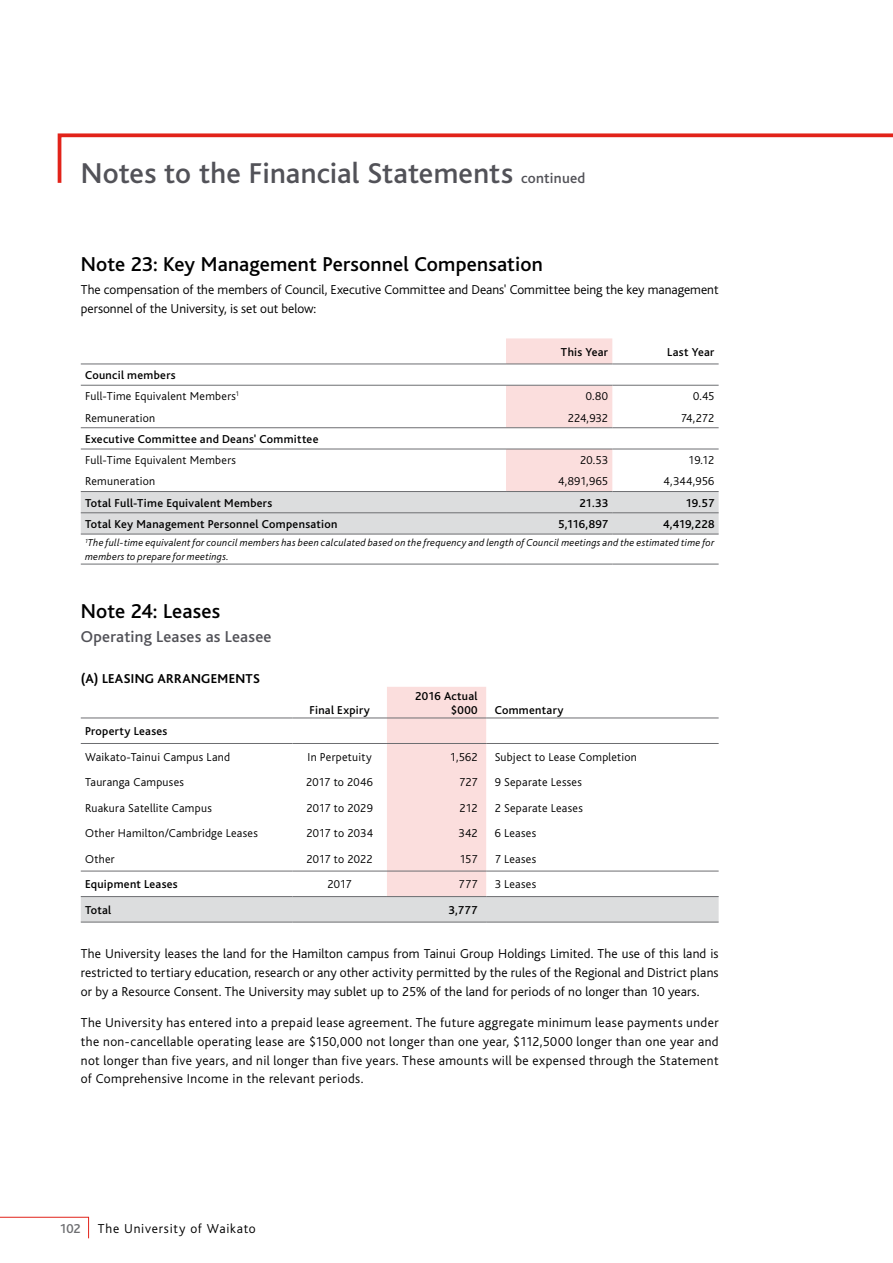
<style>
.page{position:relative;width:893px;height:1263px;background:#fff}
.page>*{position:absolute;margin:0;border:0;box-sizing:border-box;transform-origin:0 0}
.Heading_2{font:500 30px "Bliss CE";letter-spacing:.005em;color:#525258}
.Heading_4_span{font:500 21px "Bliss CE";letter-spacing:.01em;color:#000}
.Heading_5_span{font:500 16.5px "Bliss CE";letter-spacing:.015em;color:#525258}
.Body_Copy_span{font:300 13.5px/18.8px "Bliss CE";letter-spacing:.025em;color:#000;text-align:justify}
.body_copy_pre_table{font:300 13.5px/18.8px "Bliss CE";color:#000}
.Heading_6{font:700 13.5px "Bliss CE";letter-spacing:.025em;color:#000}
.Body_Copy_span-2{font:300 13.5px "Bliss CE";letter-spacing:.055em;color:#000}
.t1{font:500 13.5px "Bliss CE";color:#6d6e71}
.Cell_text_left_align{font:300 12px "Bliss CE";letter-spacing:.02em;color:#000}
.Cell_text_left_align-2{font:500 12px "Bliss CE";letter-spacing:.025em;color:#000}
.Cell_text_right_alig{font:300 12px "Bliss CE";letter-spacing:.01em;color:#000}
.Header_Cell{font:500 12px/13.5px "Bliss CE";letter-spacing:.025em;color:#000;text-align:right}
.Cell_text_centre{font:300 12px "Bliss CE";letter-spacing:.02em;color:#000}
.Cell_text_right_alig-2{font:500 12px "Bliss CE";letter-spacing:.005em;color:#000}
.Note{font:italic 300 10.5px/13.5px "Bliss CE";letter-spacing:.02em;color:#000}
.s1{font-size:15px}
</style>
<div class="page">
<svg style="left:81px;top:338px;width:638px;height:196px"></svg>
<hr style="left:81px;top:364px;width:425px;height:1px;background:#6d6e71">
<hr style="left:506px;top:364px;width:106px;height:1px;background:#6d6e71">
<hr style="left:81px;top:385px;width:425px;height:1px;background:#6d6e71">
<hr style="left:506px;top:385px;width:106px;height:1px;background:#6d6e71">
<hr style="left:81px;top:427px;width:425px;height:1px;background:#6d6e71">
<hr style="left:506px;top:427px;width:106px;height:1px;background:#6d6e71">
<hr style="left:81px;top:449px;width:425px;height:1px;background:#6d6e71">
<hr style="left:506px;top:449px;width:106px;height:1px;background:#6d6e71">
<hr style="left:612px;top:364px;width:107px;height:1px;background:#6d6e71">
<hr style="left:612px;top:385px;width:107px;height:1px;background:#6d6e71">
<hr style="left:612px;top:427px;width:107px;height:1px;background:#6d6e71">
<hr style="left:612px;top:449px;width:107px;height:1px;background:#6d6e71">
<hr style="left:81px;top:491px;width:425px;height:1px;background:#6d6e71">
<hr style="left:506px;top:491px;width:106px;height:1px;background:#6d6e71">
<hr style="left:81px;top:512px;width:425px;height:1px;background:#6d6e71">
<hr style="left:506px;top:512px;width:106px;height:1px;background:#6d6e71">
<hr style="left:612px;top:491px;width:107px;height:1px;background:#6d6e71">
<hr style="left:612px;top:512px;width:107px;height:1px;background:#6d6e71">
<hr style="left:81px;top:534px;width:425px;height:1px;background:#6d6e71">
<hr style="left:506px;top:534px;width:106px;height:1px;background:#6d6e71">
<hr style="left:612px;top:534px;width:107px;height:1px;background:#6d6e71">
<hr style="left:81px;top:564px;width:425px;height:1px;background:#6d6e71">
<hr style="left:506px;top:564px;width:106px;height:1px;background:#6d6e71">
<hr style="left:612px;top:564px;width:107px;height:1px;background:#6d6e71">
<svg style="left:81px;top:687px;width:638px;height:235px"></svg>
<hr style="left:81px;top:718px;width:211px;height:1px;background:#6d6e71">
<hr style="left:292px;top:718px;width:95px;height:1px;background:#6d6e71">
<hr style="left:81px;top:743px;width:211px;height:1px;background:#6d6e71">
<hr style="left:292px;top:743px;width:95px;height:1px;background:#6d6e71">
<hr style="left:387px;top:718px;width:99px;height:1px;background:#6d6e71">
<hr style="left:486px;top:718px;width:233px;height:1px;background:#6d6e71">
<hr style="left:387px;top:743px;width:99px;height:1px;background:#6d6e71">
<hr style="left:486px;top:743px;width:233px;height:1px;background:#6d6e71">
<hr style="left:81px;top:871px;width:211px;height:1px;background:#6d6e71">
<hr style="left:292px;top:871px;width:95px;height:1px;background:#6d6e71">
<hr style="left:81px;top:896px;width:211px;height:1px;background:#6d6e71">
<hr style="left:292px;top:896px;width:95px;height:1px;background:#6d6e71">
<hr style="left:81px;top:922px;width:211px;height:1px;background:#6d6e71">
<hr style="left:292px;top:922px;width:95px;height:1px;background:#6d6e71">
<hr style="left:387px;top:871px;width:99px;height:1px;background:#6d6e71">
<hr style="left:486px;top:871px;width:233px;height:1px;background:#6d6e71">
<hr style="left:387px;top:896px;width:99px;height:1px;background:#6d6e71">
<hr style="left:486px;top:896px;width:233px;height:1px;background:#6d6e71">
<hr style="left:387px;top:922px;width:99px;height:1px;background:#6d6e71">
<hr style="left:486px;top:922px;width:233px;height:1px;background:#6d6e71">
<svg style="left:0;top:1217px;width:89px;height:22px"></svg>
<svg style="left:57px;top:133px;width:836px;height:50px"></svg>
<p class="Heading_2" style="left:81px;top:157px;width:506px">Notes to the Financial Statements <span class="s1">continued</span></p>
<p class="Heading_4_span" style="left:81px;top:253px;width:464px">Note 23: Key Management Personnel Compensation</p>
<p class="body_copy_pre_table" style="left:81px;top:281px;width:639px">The compensation of the members of Council, Executive Committee and Deans' Committee being the key management personnel of the University, is set out below:</p>
<p class="Header_Cell" style="left:561px;top:345px;width:49px">This Year</p>
<p class="Header_Cell" style="left:667px;top:345px;width:49px">Last Year</p>
<p class="Cell_text_left_align-2" style="left:85px;top:369px;width:92px">Council members</p>
<p class="Cell_text_left_align" style="left:85px;top:390px;width:156px">Full-Time Equivalent Members<sup>1</sup></p>
<p class="Cell_text_right_alig" style="left:586px;top:390px;width:24px">0.80</p>
<p class="Cell_text_right_alig" style="left:693px;top:390px;width:23px">0.45</p>
<p class="Cell_text_left_align" style="left:85px;top:411px;width:72px">Remuneration</p>
<p class="Cell_text_right_alig" style="left:568px;top:411px;width:42px">224,932</p>
<p class="Cell_text_right_alig" style="left:681px;top:411px;width:35px">74,272</p>
<p class="Cell_text_left_align-2" style="left:85px;top:433px;width:235px">Executive Committee and Deans' Committee</p>
<p class="Cell_text_left_align" style="left:85px;top:454px;width:152px">Full-Time Equivalent Members</p>
<p class="Cell_text_right_alig" style="left:580px;top:454px;width:29px">20.53</p>
<p class="Cell_text_right_alig" style="left:688px;top:454px;width:28px">19.12</p>
<p class="Cell_text_left_align" style="left:85px;top:475px;width:72px">Remuneration</p>
<p class="Cell_text_right_alig" style="left:558px;top:475px;width:51px">4,891,965</p>
<p class="Cell_text_right_alig" style="left:664px;top:475px;width:52px">4,344,956</p>
<p class="Cell_text_left_align-2" style="left:85px;top:496px;width:189px">Total Full-Time Equivalent Members</p>
<p class="Cell_text_right_alig-2" style="left:579px;top:496px;width:30px">21.33</p>
<p class="Cell_text_right_alig-2" style="left:686px;top:496px;width:30px">19.57</p>
<p class="Cell_text_left_align-2" style="left:85px;top:518px;width:254px">Total Key Management Personnel Compensation</p>
<p class="Cell_text_right_alig-2" style="left:558px;top:518px;width:51px">5,116,897</p>
<p class="Cell_text_right_alig-2" style="left:663px;top:518px;width:53px">4,419,228</p>
<p class="Note" style="left:85px;top:536px;width:631px"><sup>1</sup>The full-time equivalent for council members has been calculated based on the frequency and length of Council meetings and the estimated time for members to prepare for meetings.</p>
<p class="Heading_4_span" style="left:81px;top:600px;width:141px">Note 24: Leases</p>
<p class="Heading_5_span" style="left:81px;top:628px;width:192px">Operating Leases as Leasee</p>
<p class="Heading_6" style="left:81px;top:671px;width:180px">(A) LEASING ARRANGEMENTS</p>
<p class="Header_Cell" style="left:309px;top:703px;width:62px">Final Expiry</p>
<p class="Header_Cell" style="left:415px;top:690px;width:64px">2016 Actual $000</p>
<p class="Header_Cell" style="left:495px;top:703px;width:70px">Commentary</p>
<p class="Cell_text_left_align-2" style="left:85px;top:725px;width:84px">Property Leases</p>
<p class="Cell_text_left_align" style="left:85px;top:750px;width:147px">Waikato-Tainui Campus Land</p>
<p class="Cell_text_centre" style="left:307px;top:750px;width:66px">In Perpetuity</p>
<p class="Cell_text_right_alig" style="left:450px;top:750px;width:29px">1,562</p>
<p class="Cell_text_left_align" style="left:495px;top:750px;width:144px">Subject to Lease Completion</p>
<p class="Cell_text_left_align" style="left:85px;top:776px;width:101px">Tauranga Campuses</p>
<p class="Cell_text_centre" style="left:306px;top:776px;width:68px">2017 to 2046</p>
<p class="Cell_text_right_alig" style="left:459px;top:776px;width:20px">727</p>
<p class="Cell_text_left_align" style="left:495px;top:776px;width:89px">9 Separate Lesses</p>
<p class="Cell_text_left_align" style="left:85px;top:801px;width:128px">Ruakura Satellite Campus</p>
<p class="Cell_text_centre" style="left:306px;top:801px;width:68px">2017 to 2029</p>
<p class="Cell_text_right_alig" style="left:460px;top:801px;width:20px">212</p>
<p class="Cell_text_left_align" style="left:495px;top:801px;width:90px">2 Separate Leases</p>
<p class="Cell_text_left_align" style="left:85px;top:827px;width:174px">Other Hamilton/Cambridge Leases</p>
<p class="Cell_text_centre" style="left:306px;top:827px;width:68px">2017 to 2034</p>
<p class="Cell_text_right_alig" style="left:459px;top:827px;width:21px">342</p>
<p class="Cell_text_left_align" style="left:495px;top:827px;width:43px">6 Leases</p>
<p class="Cell_text_left_align" style="left:85px;top:852px;width:31px">Other</p>
<p class="Cell_text_right_alig" style="left:307px;top:852px;width:68px">2017 to 2022</p>
<p class="Cell_text_right_alig" style="left:459px;top:852px;width:20px">157</p>
<p class="Cell_text_left_align" style="left:495px;top:852px;width:43px">7 Leases</p>
<p class="Cell_text_left_align-2" style="left:85px;top:878px;width:94px">Equipment Leases</p>
<p class="Cell_text_centre" style="left:328px;top:878px;width:26px">2017</p>
<p class="Cell_text_right_alig" style="left:459px;top:878px;width:21px">777</p>
<p class="Cell_text_left_align" style="left:495px;top:878px;width:43px">3 Leases</p>
<p class="Cell_text_left_align-2" style="left:85px;top:903px;width:28px">Total</p>
<p class="Cell_text_right_alig-2" style="left:449px;top:903px;width:31px">3,777</p>
<p class="Body_Copy_span" style="left:81px;top:944px;width:639px">The University leases the land for the Hamilton campus from Tainui Group Holdings Limited. The use of this land is restricted to tertiary education, research or any other activity permitted by the rules of the Regional and District plans or by a Resource Consent. The University may sublet up to 25% of the land for periods of no longer than 10 years.</p>
<p class="Body_Copy_span" style="left:81px;top:1013px;width:639px">The University has entered into a prepaid lease agreement. The future aggregate minimum lease payments under the non-cancellable operating lease are $150,000 not longer than one year, $112,5000 longer than one year and not longer than five years, and nil longer than five years. These amounts will be expensed through the Statement of Comprehensive Income in the relevant periods.</p>
<p class="t1" style="left:60px;top:1221px;width:23px">102</p>
<p class="Body_Copy_span-2" style="left:98px;top:1221px;width:160px">The University of Waikato</p>
</div>
